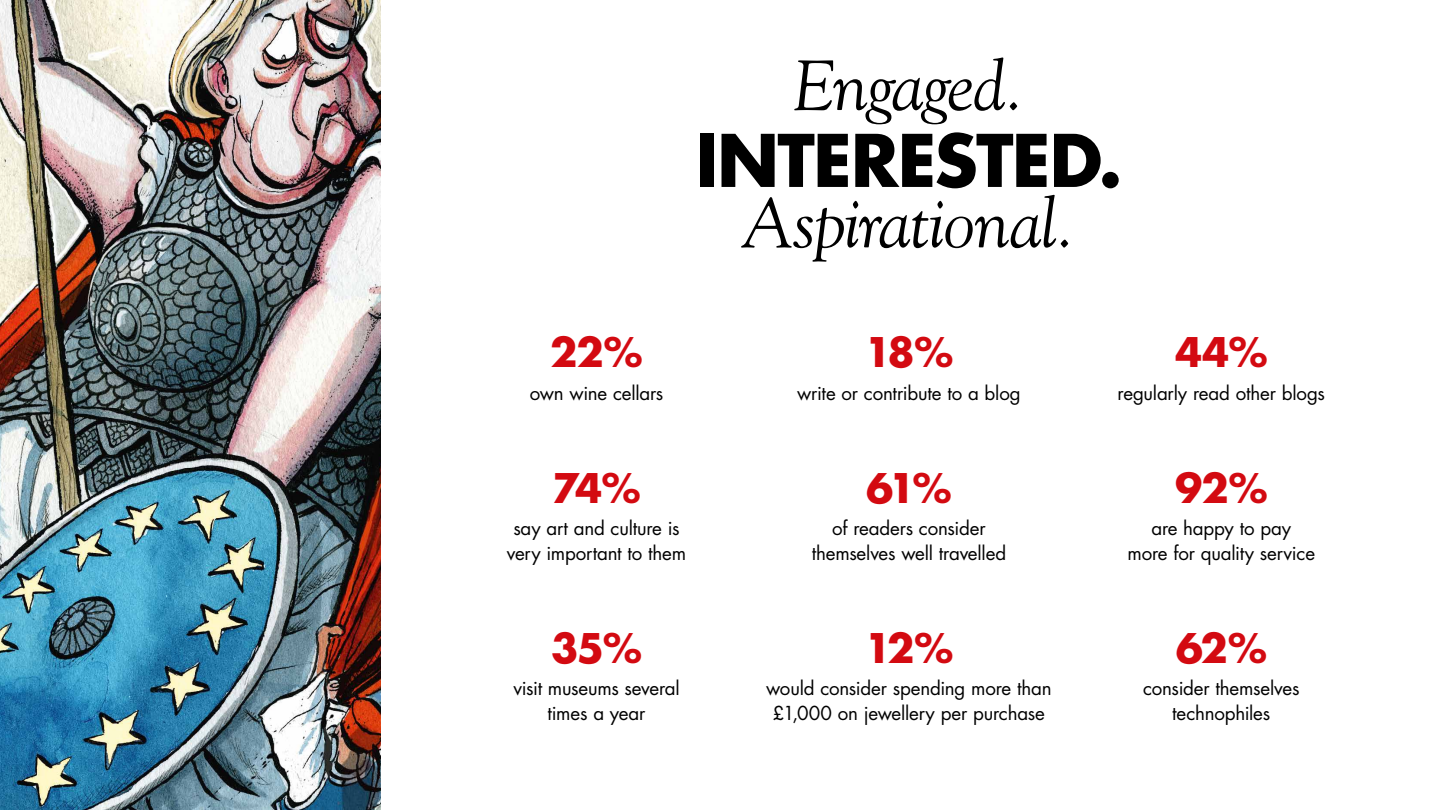
<style>
.page{position:relative;width:1440px;height:810px;background:#fff}
.page>*{position:absolute;margin:0;border:0;box-sizing:border-box;transform-origin:0 0}
.t1{font:italic 70.5px "Goudy";letter-spacing:-.02em;color:#000}
.t2{font:700 70.5px "Futura";letter-spacing:-.025em;color:#000}
.t3{font:700 39.75px "Futura";letter-spacing:-.06em;color:#d30a11}
.t4{font:18.75px/24.8px "Futura";letter-spacing:-.01em;color:#000;text-align:center}
</style>
<div class="page">
<img style="left:0;top:0;width:381px;height:810px">
<h1 class="t1" style="left:793px;top:43px;width:234px">Engaged.</h1>
<h1 class="t2" style="left:695px;top:114px;width:429px">INTERESTED.</h1>
<h1 class="t1" style="left:742px;top:180px;width:336px">Aspirational.</h1>
<h2 class="t3" style="left:550px;top:326px;width:94px">22%</h2>
<p class="t4" style="left:530px;top:381px;width:135px">own wine cellars</p>
<h2 class="t3" style="left:552px;top:462px;width:90px">74%</h2>
<p class="t4" style="left:507px;top:516px;width:181px">say art and culture is very important to them</p>
<h2 class="t3" style="left:551px;top:622px;width:92px">35%</h2>
<p class="t4" style="left:513px;top:676px;width:168px">visit museums several times a year</p>
<h2 class="t3" style="left:865px;top:326px;width:90px">18%</h2>
<p class="t4" style="left:797px;top:381px;width:225px">write or contribute to a blog</p>
<h2 class="t3" style="left:866px;top:462px;width:87px">61%</h2>
<p class="t4" style="left:812px;top:516px;width:196px">of readers consider themselves well travelled</p>
<h2 class="t3" style="left:865px;top:622px;width:90px">12%</h2>
<p class="t4" style="left:766px;top:676px;width:287px">would consider spending more than £1,000 on jewellery per purchase</p>
<h2 class="t3" style="left:1175px;top:326px;width:94px">44%</h2>
<p class="t4" style="left:1118px;top:381px;width:209px">regularly read other blogs</p>
<h2 class="t3" style="left:1175px;top:462px;width:94px">92%</h2>
<p class="t4" style="left:1128px;top:516px;width:189px">are happy to pay<br>more for quality service</p>
<h2 class="t3" style="left:1176px;top:622px;width:93px">62%</h2>
<p class="t4" style="left:1143px;top:676px;width:158px">consider themselves technophiles</p>
</div>
